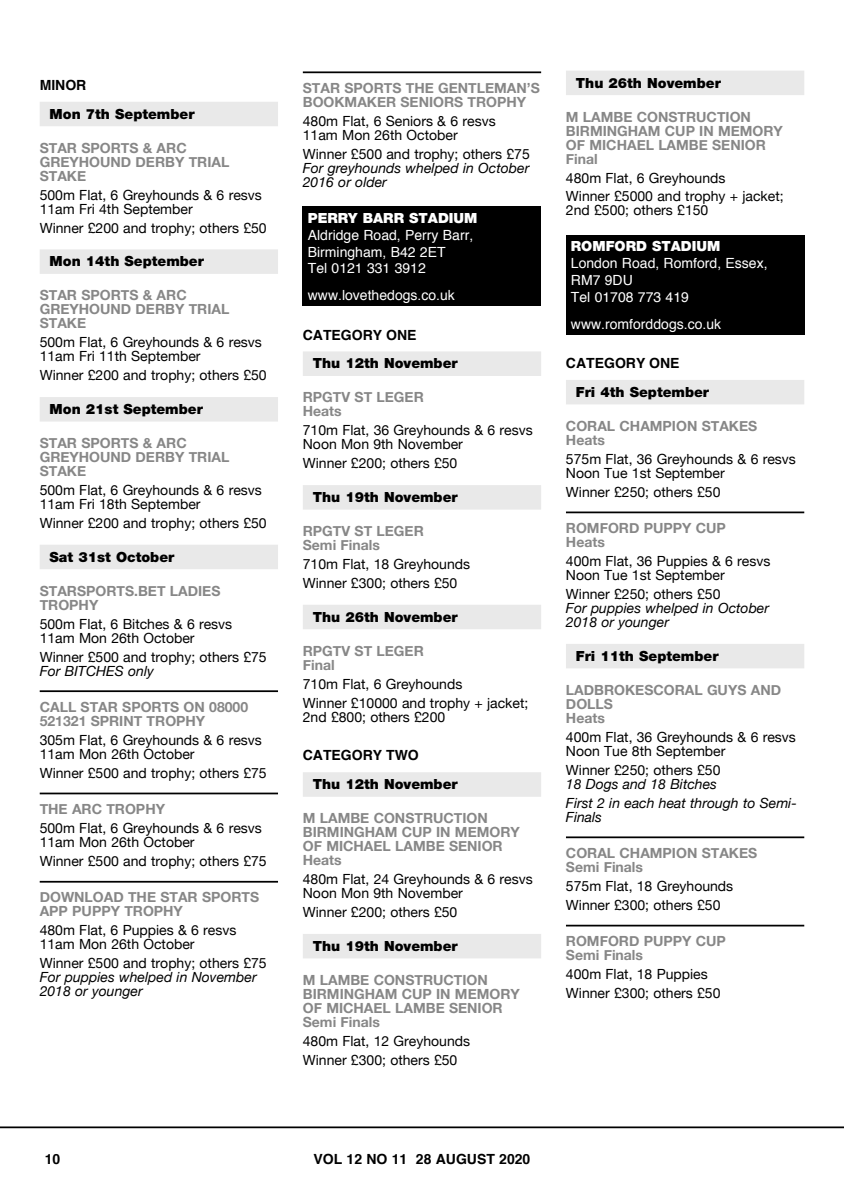
<style>
.page{position:relative;width:844px;height:1191px;background:#fff}
.page>*{position:absolute;margin:0;border:0;box-sizing:border-box;transform-origin:0 0}
.t1{font:14px/14px "Helvetica Neue";color:#000}
.t2{font:700 14px/14px "Helvetica Neue";color:#878787}
.t3{font:italic 14px/14px "Helvetica Neue";color:#000}
.t4{font:900 14px "Helvetica Neue";color:#000}
.t5{font:14px/16.8px "Helvetica";color:#fff}
.t6{font:700 14px "Helvetica";color:#000}
.t7{font:900 14px "Helvetica Neue";color:#fff}
</style>
<div class="page">
<hr style="left:0;top:1126px;width:843px;height:2px;background:#000">
<div style="left:40px;top:102px;width:238px;height:24px;background:#e9e9e9"></div>
<div style="left:40px;top:249px;width:238px;height:25px;background:#e9e9e9"></div>
<div style="left:40px;top:397px;width:238px;height:24px;background:#e9e9e9"></div>
<div style="left:40px;top:545px;width:238px;height:24px;background:#e9e9e9"></div>
<hr style="left:40px;top:690px;width:238px;height:2px;background:#000">
<hr style="left:40px;top:792px;width:238px;height:2px;background:#000">
<hr style="left:40px;top:881px;width:238px;height:1px;background:#000">
<hr style="left:303px;top:71px;width:238px;height:2px;background:#000">
<div style="left:303px;top:351px;width:238px;height:25px;background:#e9e9e9"></div>
<div style="left:303px;top:485px;width:238px;height:24px;background:#e9e9e9"></div>
<div style="left:303px;top:605px;width:238px;height:24px;background:#e9e9e9"></div>
<div style="left:303px;top:772px;width:238px;height:24px;background:#e9e9e9"></div>
<div style="left:303px;top:934px;width:238px;height:24px;background:#e9e9e9"></div>
<div style="left:303px;top:206px;width:238px;height:100px;background:#000"></div>
<div style="left:566px;top:71px;width:238px;height:24px;background:#e9e9e9"></div>
<div style="left:566px;top:380px;width:238px;height:24px;background:#e9e9e9"></div>
<hr style="left:566px;top:511px;width:238px;height:2px;background:#000">
<div style="left:566px;top:644px;width:238px;height:24px;background:#e9e9e9"></div>
<hr style="left:566px;top:836px;width:238px;height:2px;background:#000">
<hr style="left:566px;top:924px;width:238px;height:2px;background:#000">
<div style="left:566px;top:235px;width:238px;height:99px;background:#000"></div>
<p class="t6" style="left:40px;top:74px;width:48px">MINOR</p>
<p class="t4" style="left:50px;top:105px;width:146px">Mon 7th September</p>
<p class="t2" style="left:40px;top:141px;width:191px">STAR SPORTS &amp; ARC<br>GREYHOUND DERBY TRIAL<br>STAKE</p>
<p class="t1" style="left:40px;top:188px;width:224px">500m Flat, 6 Greyhounds &amp; 6 resvs<br>11am Fri 4th September</p>
<p class="t1" style="left:40px;top:221px;width:228px">Winner £200 and trophy; others £50</p>
<p class="t4" style="left:50px;top:253px;width:156px">Mon 14th September</p>
<p class="t2" style="left:40px;top:289px;width:191px">STAR SPORTS &amp; ARC<br>GREYHOUND DERBY TRIAL<br>STAKE</p>
<p class="t1" style="left:40px;top:336px;width:224px">500m Flat, 6 Greyhounds &amp; 6 resvs<br>11am Fri 11th September</p>
<p class="t1" style="left:40px;top:369px;width:228px">Winner £200 and trophy; others £50</p>
<p class="t4" style="left:50px;top:400px;width:155px">Mon 21st September</p>
<p class="t2" style="left:40px;top:436px;width:191px">STAR SPORTS &amp; ARC<br>GREYHOUND DERBY TRIAL<br>STAKE</p>
<p class="t1" style="left:40px;top:484px;width:224px">500m Flat, 6 Greyhounds &amp; 6 resvs<br>11am Fri 18th September</p>
<p class="t1" style="left:40px;top:517px;width:228px">Winner £200 and trophy; others £50</p>
<p class="t4" style="left:50px;top:548px;width:126px">Sat 31st October</p>
<p class="t2" style="left:40px;top:584px;width:182px">STARSPORTS.BET LADIES<br>TROPHY</p>
<p class="t1" style="left:40px;top:617px;width:194px">500m Flat, 6 Bitches &amp; 6 resvs<br>11am Mon 26th October</p>
<p class="t1" style="left:40px;top:650px;width:228px">Winner £500 and trophy; others £75</p>
<p class="t3" style="left:40px;top:664px;width:116px">For BITCHES only</p>
<p class="t2" style="left:40px;top:700px;width:210px">CALL STAR SPORTS ON 08000<br>521321 SPRINT TROPHY</p>
<p class="t1" style="left:40px;top:733px;width:224px">305m Flat, 6 Greyhounds &amp; 6 resvs<br>11am Mon 26th October</p>
<p class="t1" style="left:40px;top:766px;width:228px">Winner £500 and trophy; others £75</p>
<p class="t2" style="left:40px;top:802px;width:127px">THE ARC TROPHY</p>
<p class="t1" style="left:40px;top:822px;width:224px">500m Flat, 6 Greyhounds &amp; 6 resvs<br>11am Mon 26th October</p>
<p class="t1" style="left:40px;top:855px;width:228px">Winner £500 and trophy; others £75</p>
<p class="t2" style="left:40px;top:890px;width:221px">DOWNLOAD THE STAR SPORTS<br>APP PUPPY TROPHY</p>
<p class="t1" style="left:40px;top:924px;width:198px">480m Flat, 6 Puppies &amp; 6 resvs<br>11am Mon 26th October</p>
<p class="t1" style="left:40px;top:957px;width:228px">Winner £500 and trophy; others £75</p>
<p class="t3" style="left:40px;top:971px;width:218px">For puppies whelped in November<br>2018 or younger</p>
<p class="t2" style="left:303px;top:81px;width:238px">STAR SPORTS THE GENTLEMAN’S<br>BOOKMAKER SENIORS TROPHY</p>
<p class="t1" style="left:303px;top:115px;width:194px">480m Flat, 6 Seniors &amp; 6 resvs<br>11am Mon 26th October</p>
<p class="t1" style="left:303px;top:148px;width:228px">Winner £500 and trophy; others £75</p>
<p class="t3" style="left:303px;top:162px;width:228px">For greyhounds whelped in October<br>2016 or older</p>
<p class="t7" style="left:308px;top:210px;width:171px">PERRY BARR STADIUM</p>
<p class="t5" style="left:308px;top:227px;width:167px">Aldridge Road, Perry Barr,<br>Birmingham, B42 2ET<br>Tel 0121 331 3912</p>
<p class="t5" style="left:308px;top:287px;width:149px">www.lovethedogs.co.uk</p>
<p class="t6" style="left:303px;top:323px;width:115px">CATEGORY ONE</p>
<p class="t4" style="left:313px;top:355px;width:146px">Thu 12th November</p>
<p class="t2" style="left:303px;top:391px;width:122px">RPGTV ST LEGER<br>Heats</p>
<p class="t1" style="left:303px;top:424px;width:231px">710m Flat, 36 Greyhounds &amp; 6 resvs<br>Noon Mon 9th November</p>
<p class="t1" style="left:303px;top:457px;width:156px">Winner £200; others £50</p>
<p class="t4" style="left:313px;top:488px;width:146px">Thu 19th November</p>
<p class="t2" style="left:303px;top:524px;width:122px">RPGTV ST LEGER<br>Semi Finals</p>
<p class="t1" style="left:303px;top:555px;width:169px;line-height:18.9px">710m Flat, 18 Greyhounds<br>Winner £300; others £50</p>
<p class="t4" style="left:313px;top:608px;width:146px">Thu 26th November</p>
<p class="t2" style="left:303px;top:644px;width:122px">RPGTV ST LEGER<br>Final</p>
<p class="t1" style="left:303px;top:675px;width:227px;line-height:18.9px">710m Flat, 6 Greyhounds<br>Winner £10000 and trophy + jacket;</p>
<p class="t1" style="left:303px;top:710px;width:144px">2nd £800; others £200</p>
<p class="t6" style="left:303px;top:744px;width:117px">CATEGORY TWO</p>
<p class="t4" style="left:313px;top:776px;width:146px">Thu 12th November</p>
<p class="t2" style="left:303px;top:811px;width:218px">M LAMBE CONSTRUCTION<br>BIRMINGHAM CUP IN MEMORY<br>OF MICHAEL LAMBE SENIOR<br>Heats</p>
<p class="t1" style="left:303px;top:873px;width:231px">480m Flat, 24 Greyhounds &amp; 6 resvs<br>Noon Mon 9th November</p>
<p class="t1" style="left:303px;top:906px;width:156px">Winner £200; others £50</p>
<p class="t4" style="left:313px;top:937px;width:146px">Thu 19th November</p>
<p class="t2" style="left:303px;top:973px;width:218px">M LAMBE CONSTRUCTION<br>BIRMINGHAM CUP IN MEMORY<br>OF MICHAEL LAMBE SENIOR<br>Semi Finals</p>
<p class="t1" style="left:303px;top:1032px;width:169px;line-height:18.9px">480m Flat, 12 Greyhounds<br>Winner £300; others £50</p>
<p class="t4" style="left:575px;top:74px;width:146px">Thu 26th November</p>
<p class="t2" style="left:566px;top:110px;width:218px">M LAMBE CONSTRUCTION<br>BIRMINGHAM CUP IN MEMORY<br>OF MICHAEL LAMBE SENIOR<br>Final</p>
<p class="t1" style="left:566px;top:169px;width:219px;line-height:18.9px">480m Flat, 6 Greyhounds<br>Winner £5000 and trophy + jacket;</p>
<p class="t1" style="left:566px;top:204px;width:144px">2nd £500; others £150</p>
<p class="t7" style="left:570px;top:238px;width:151px">ROMFORD STADIUM</p>
<p class="t5" style="left:570px;top:255px;width:198px">London Road, Romford, Essex,<br>RM7 9DU<br>Tel 01708 773 419</p>
<p class="t5" style="left:570px;top:316px;width:152px">www.romforddogs.co.uk</p>
<p class="t6" style="left:566px;top:352px;width:115px">CATEGORY ONE</p>
<p class="t4" style="left:575px;top:383px;width:135px">Fri 4th September</p>
<p class="t2" style="left:566px;top:419px;width:193px">CORAL CHAMPION STAKES<br>Heats</p>
<p class="t1" style="left:566px;top:452px;width:231px">575m Flat, 36 Greyhounds &amp; 6 resvs<br>Noon Tue 1st September</p>
<p class="t1" style="left:566px;top:485px;width:156px">Winner £250; others £50</p>
<p class="t2" style="left:566px;top:521px;width:161px">ROMFORD PUPPY CUP<br>Heats</p>
<p class="t1" style="left:566px;top:555px;width:206px">400m Flat, 36 Puppies &amp; 6 resvs<br>Noon Tue 1st September</p>
<p class="t1" style="left:566px;top:588px;width:156px">Winner £250; others £50</p>
<p class="t3" style="left:566px;top:602px;width:205px">For puppies whelped in October<br>2018 or younger</p>
<p class="t4" style="left:575px;top:647px;width:144px">Fri 11th September</p>
<p class="t2" style="left:566px;top:683px;width:216px">LADBROKESCORAL GUYS AND<br>DOLLS<br>Heats</p>
<p class="t1" style="left:566px;top:730px;width:231px">400m Flat, 36 Greyhounds &amp; 6 resvs<br>Noon Tue 8th September</p>
<p class="t1" style="left:566px;top:763px;width:156px">Winner £250; others £50</p>
<p class="t3" style="left:566px;top:775px;width:232px;line-height:18.9px">18 Dogs and 18 Bitches<br>First 2 in each heat through to Semi-</p>
<p class="t3" style="left:566px;top:810px;width:38px">Finals</p>
<p class="t2" style="left:566px;top:846px;width:193px">CORAL CHAMPION STAKES<br>Semi Finals</p>
<p class="t1" style="left:566px;top:877px;width:169px;line-height:18.9px">575m Flat, 18 Greyhounds<br>Winner £300; others £50</p>
<p class="t2" style="left:566px;top:934px;width:161px">ROMFORD PUPPY CUP<br>Semi Finals</p>
<p class="t1" style="left:566px;top:965px;width:156px;line-height:18.9px">400m Flat, 18 Puppies<br>Winner £300; others £50</p>
<p class="t6" style="left:45px;top:1147px;width:17px">10</p>
<p class="t6" style="left:313px;top:1147px;width:218px">VOL 12 NO 11 28 AUGUST 2020</p>
</div>
